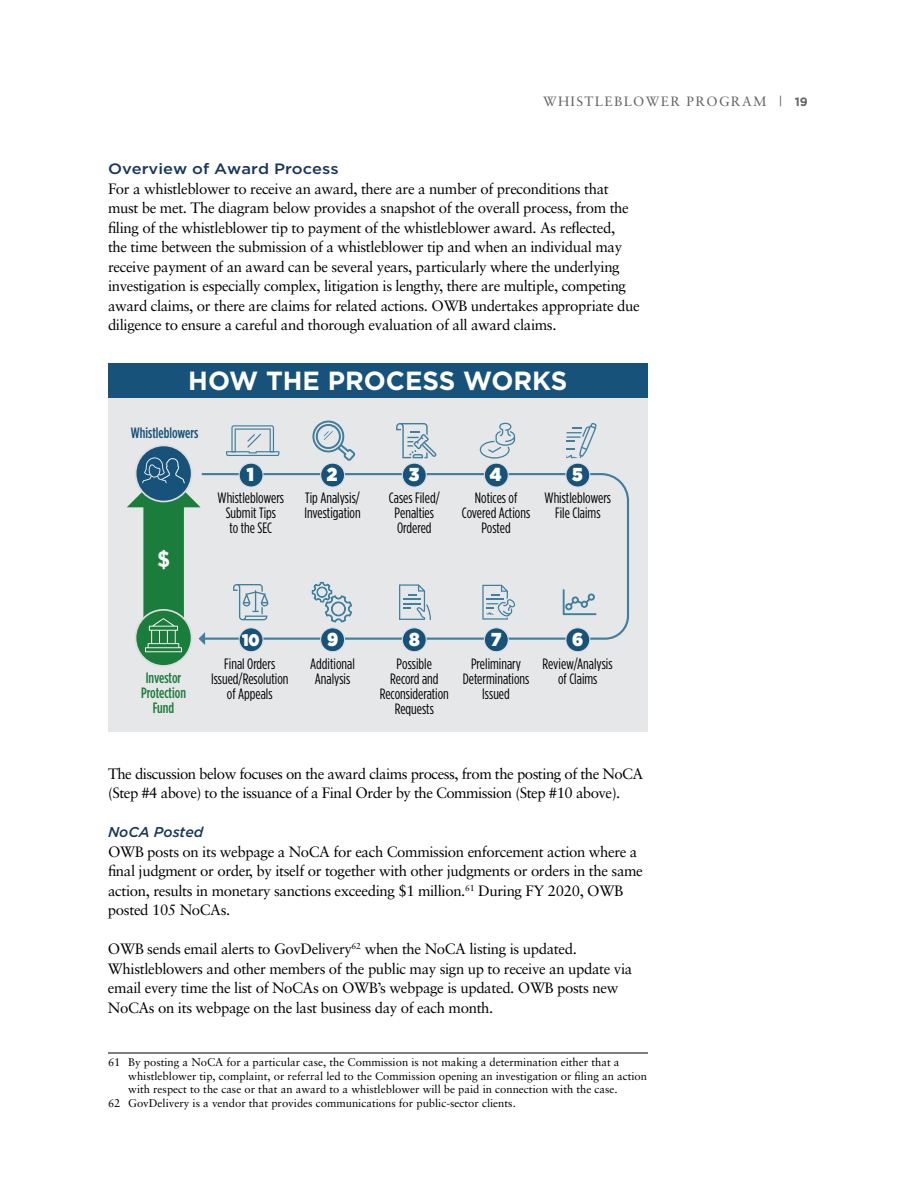
<style>
.page{position:relative;width:918px;height:1188px;background:#fff}
.page>*{position:absolute;margin:0;border:0;box-sizing:border-box;transform-origin:0 0}
.t1{font:700 26.25px "Gotham HTF";color:#fff}
.t2{font:700 22.5px "Gotham HTF";color:#fff;scale:.9 1}
.t3{font:900 18.75px "Gotham HTF";color:#fff;scale:.9 1}
.t4{font:900 16.8px "Gotham HTF";color:#fff;scale:.9 1}
.t5{font:15px/19.5px "Sabon";letter-spacing:-.025em;color:#000}
.t6{font:condensed 15px "Gotham HTF";color:#000}
.t7{font:500 15px "Gotham HTF";color:#17365d;scale:1.1 1}
.t8{font:500 condensed 15px/15px "Gotham HTF";color:#1a7d3c;text-align:center}
.t9{font:500 condensed 15px "Gotham HTF";color:#17527b}
.t10{font:italic 500 14.25px "Gotham HTF";color:#17365d}
.t11{font:13.5px "Sabon";letter-spacing:.1em;color:#636466}
.t12{font:11.25px/13.5px "Sabon";color:#000}
.s1{font-family:"Gotham HTF";font-weight:700;font-size:12px}
</style>
<div class="page">
<div style="left:108px;top:397px;width:540px;height:335px;background:#e6e7e8"></div>
<hr style="left:108px;top:1053px;width:540px;height:1px;background:#000">
<div style="left:143px;top:502px;width:41px;height:135px;background:#1a7d3c"></div>
<div style="left:108px;top:363px;width:540px;height:35px;background:#17527b"></div>
<svg style="left:200px;top:473px;width:430px;height:168px"></svg>
<svg style="left:199px;top:632px;width:6px;height:13px"></svg>
<div style="left:239px;top:463px;width:24px;height:24px;background:#17527b;border-radius:50%"></div>
<div style="left:239px;top:463px;width:25px;height:25px;border:1px solid #dcddde;border-radius:50%"></div>
<div style="left:321px;top:463px;width:24px;height:24px;background:#17527b;border-radius:50%"></div>
<div style="left:320px;top:463px;width:25px;height:25px;border:1px solid #dcddde;border-radius:50%"></div>
<div style="left:402px;top:463px;width:24px;height:24px;background:#17527b;border-radius:50%"></div>
<div style="left:402px;top:463px;width:25px;height:25px;border:1px solid #dcddde;border-radius:50%"></div>
<div style="left:484px;top:463px;width:24px;height:24px;background:#17527b;border-radius:50%"></div>
<div style="left:484px;top:463px;width:25px;height:25px;border:1px solid #dcddde;border-radius:50%"></div>
<div style="left:566px;top:463px;width:24px;height:24px;background:#17527b;border-radius:50%"></div>
<div style="left:565px;top:463px;width:25px;height:25px;border:1px solid #dcddde;border-radius:50%"></div>
<div style="left:239px;top:628px;width:24px;height:24px;background:#17527b;border-radius:50%"></div>
<div style="left:239px;top:627px;width:25px;height:25px;border:1px solid #dcddde;border-radius:50%"></div>
<div style="left:321px;top:628px;width:24px;height:24px;background:#17527b;border-radius:50%"></div>
<div style="left:320px;top:627px;width:25px;height:25px;border:1px solid #dcddde;border-radius:50%"></div>
<div style="left:402px;top:628px;width:24px;height:24px;background:#17527b;border-radius:50%"></div>
<div style="left:402px;top:627px;width:25px;height:25px;border:1px solid #dcddde;border-radius:50%"></div>
<div style="left:484px;top:628px;width:24px;height:24px;background:#17527b;border-radius:50%"></div>
<div style="left:484px;top:627px;width:25px;height:25px;border:1px solid #dcddde;border-radius:50%"></div>
<div style="left:566px;top:628px;width:24px;height:24px;background:#17527b;border-radius:50%"></div>
<div style="left:565px;top:627px;width:25px;height:25px;border:1px solid #dcddde;border-radius:50%"></div>
<svg style="left:136px;top:445px;width:56px;height:57px"></svg>
<svg style="left:136px;top:610px;width:56px;height:56px"></svg>
<div style="left:135px;top:609px;width:57px;height:58px;border:2px solid #dcddde;border-radius:50%"></div>
<svg style="left:145px;top:618px;width:37px;height:34px"></svg>
<svg style="left:399px;top:584px;width:32px;height:36px"></svg>
<svg style="left:396px;top:423px;width:41px;height:35px"></svg>
<svg style="left:480px;top:423px;width:35px;height:36px"></svg>
<svg style="left:566px;top:423px;width:31px;height:36px"></svg>
<svg style="left:563px;top:589px;width:33px;height:26px"></svg>
<svg style="left:482px;top:585px;width:33px;height:35px"></svg>
<svg style="left:312px;top:572px;width:40px;height:53px"></svg>
<svg style="left:233px;top:584px;width:35px;height:36px"></svg>
<svg style="left:127px;top:457px;width:74px;height:50px"></svg>
<svg style="left:226px;top:425px;width:54px;height:31px"></svg>
<svg style="left:313px;top:421px;width:42px;height:40px"></svg>
<p class="t11" style="left:543px;top:94px;width:266px">WHISTLEBLOWER PROGRAM | <span class="s1">19</span></p>
<p class="t7" style="left:108px;top:161px;width:211px">Overview of Award Process</p>
<p class="t5" style="left:108px;top:179px;width:533px">For a whistleblower to receive an award, there are a number of preconditions that must be met. The diagram below provides a snapshot of the overall process, from the fling of the whistleblower tip to payment of the whistleblower award. As refected,<br>the time between the submission of a whistleblower tip and when an individual may receive payment of an award can be several years, particularly where the underlying investigation is especially complex, litigation is lengthy, there are multiple, competing award claims, or there are claims for related actions. OWB undertakes appropriate due diligence to ensure a careful and thorough evaluation of all award claims.</p>
<p class="t1" style="left:188px;top:365px;width:381px">HOW THE PROCESS WORKS</p>
<p class="t9" style="left:131px;top:425px;width:69px">Whistleblowers</p>
<p class="t2" style="left:157px;top:546px;width:16px">$</p>
<p class="t3" style="left:247px;top:464px;width:9px">1</p>
<p class="t3" style="left:327px;top:464px;width:13px">2</p>
<p class="t3" style="left:409px;top:464px;width:13px">3</p>
<p class="t3" style="left:490px;top:464px;width:14px">4</p>
<p class="t3" style="left:572px;top:464px;width:13px">5</p>
<p class="t6" style="left:218px;top:489px;width:68px">Whistleblowers</p>
<p class="t6" style="left:305px;top:489px;width:56px">Tip Analysis/</p>
<p class="t6" style="left:389px;top:489px;width:52px">Cases Filed/</p>
<p class="t6" style="left:475px;top:489px;width:44px">Notices of</p>
<p class="t6" style="left:545px;top:489px;width:68px">Whistleblowers</p>
<p class="t6" style="left:226px;top:504px;width:52px">Submit Tips</p>
<p class="t6" style="left:304px;top:504px;width:58px">Investigation</p>
<p class="t6" style="left:395px;top:504px;width:41px">Penalties</p>
<p class="t6" style="left:462px;top:504px;width:70px">Covered Actions</p>
<p class="t6" style="left:555px;top:504px;width:47px">File Claims</p>
<p class="t6" style="left:230px;top:519px;width:44px">to the SEC</p>
<p class="t6" style="left:397px;top:519px;width:36px">Ordered</p>
<p class="t6" style="left:481px;top:519px;width:31px">Posted</p>
<p class="t8" style="left:141px;top:670px;width:47px">Investor<br>Protection<br>Fund</p>
<p class="t4" style="left:242px;top:630px;width:21px">10</p>
<p class="t3" style="left:327px;top:628px;width:14px">9</p>
<p class="t3" style="left:409px;top:628px;width:13px">8</p>
<p class="t3" style="left:491px;top:628px;width:13px">7</p>
<p class="t3" style="left:572px;top:628px;width:14px">6</p>
<p class="t6" style="left:224px;top:656px;width:52px">Final Orders</p>
<p class="t6" style="left:310px;top:656px;width:46px">Additional</p>
<p class="t6" style="left:397px;top:656px;width:37px">Possible</p>
<p class="t6" style="left:471px;top:656px;width:52px">Preliminary</p>
<p class="t6" style="left:543px;top:656px;width:71px">Review/Analysis</p>
<p class="t6" style="left:211px;top:671px;width:79px">Issued/Resolution</p>
<p class="t6" style="left:315px;top:671px;width:37px">Analysis</p>
<p class="t6" style="left:390px;top:671px;width:50px">Record and</p>
<p class="t6" style="left:463px;top:671px;width:68px">Determinations</p>
<p class="t6" style="left:558px;top:671px;width:41px">of Claims</p>
<p class="t6" style="left:227px;top:686px;width:47px">of Appeals</p>
<p class="t6" style="left:380px;top:686px;width:71px">Reconsideration</p>
<p class="t6" style="left:482px;top:686px;width:29px">Issued</p>
<p class="t6" style="left:395px;top:701px;width:41px">Requests</p>
<p class="t5" style="left:108px;top:764px;width:537px">The discussion below focuses on the award claims process, from the posting of the NoCA (Step #4 above) to the issuance of a Final Order by the Commission (Step #10 above).</p>
<p class="t10" style="left:108px;top:824px;width:97px">NoCA Posted</p>
<p class="t5" style="left:108px;top:842px;width:536px">OWB posts on its webpage a NoCA for each Commission enforcement action where a fnal judgment or order, by itself or together with other judgments or orders in the same action, results in monetary sanctions exceeding $1 million.<sup>61</sup> During FY 2020, OWB posted 105 NoCAs.</p>
<p class="t5" style="left:108px;top:939px;width:526px">OWB sends email alerts to GovDelivery<sup>62</sup> when the NoCA listing is updated.<br>Whistleblowers and other members of the public may sign up to receive an update via email every time the list of NoCAs on OWB’s webpage is updated. OWB posts new NoCAs on its webpage on the last business day of each month.</p>
<p class="t12" style="left:128px;top:1056px;width:520px;text-indent:-20px">61 By posting a NoCA for a particular case, the Commission is not making a determination either that a whistleblower tip, complaint, or referral led to the Commission opening an investigation or fling an action with respect to the case or that an award to a whistleblower will be paid in connection with the case.</p>
<p class="t12" style="left:108px;top:1096px;width:409px">62 GovDelivery is a vendor that provides communications for public-sector clients.</p>
</div>
